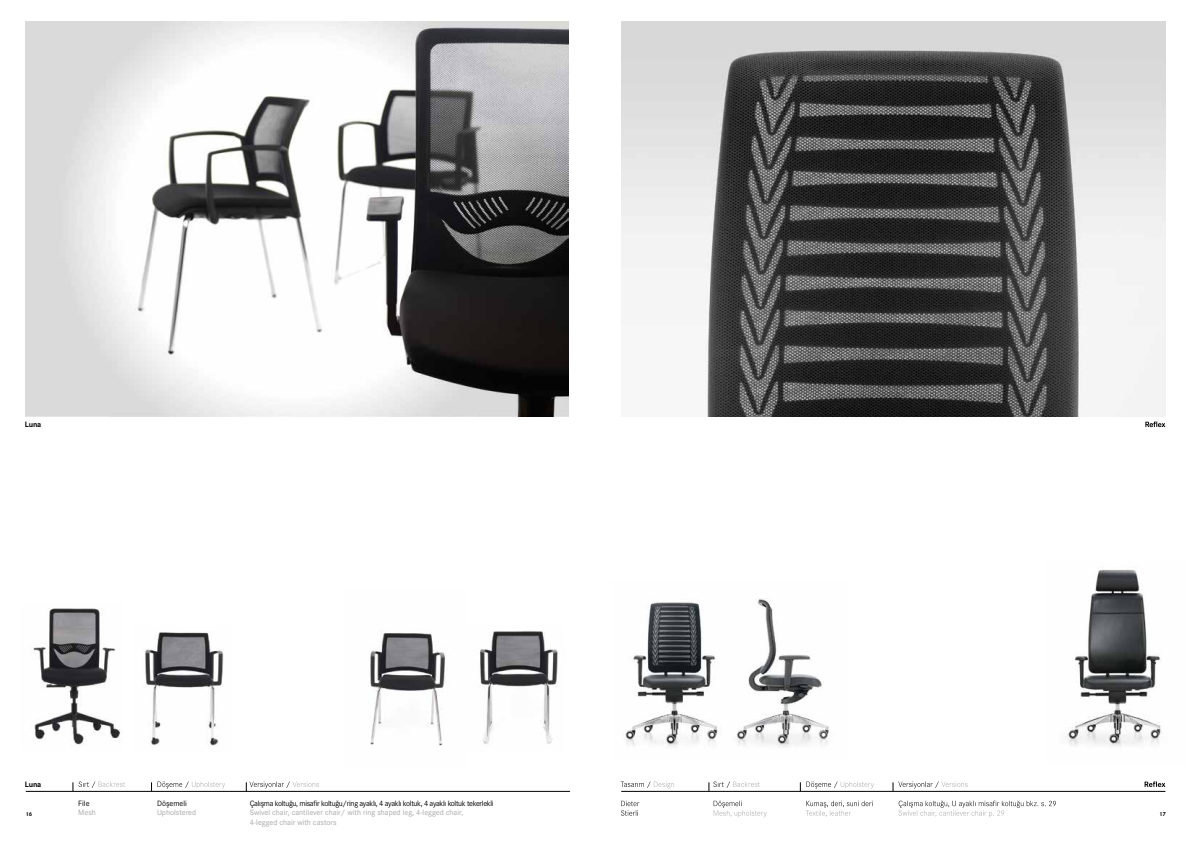
<style>
.page{position:relative;width:1191px;height:842px;background:#fff}
.page>*{position:absolute;margin:0;border:0;box-sizing:border-box;transform-origin:0 0}
.t1{font:8px/9.6px "Corporate S";color:#a8a8a7}
.t2{font:8px "Corporate S";letter-spacing:-.04em;color:#000}
.t3{font:700 8px "Corporate S";letter-spacing:-.02em;color:#000}
.t4{font:8px "Corporate S";color:#000}
.t5{font:700 6px "Corporate S";color:#000}
</style>
<div class="page">
<hr style="left:26px;top:791px;width:544px;height:1px;background:#000">
<svg style="left:151px;top:781px;width:74px;height:10px"></svg>
<svg style="left:246px;top:781px;width:73px;height:10px"></svg>
<img style="left:480px;top:631px;width:78px;height:113px">
<img style="left:370px;top:633px;width:75px;height:113px">
<img style="left:144px;top:632px;width:80px;height:114px">
<img style="left:33px;top:608px;width:87px;height:137px">
<svg style="left:73px;top:781px;width:52px;height:10px"></svg>
<img style="left:26px;top:21px;width:542px;height:395px">
<img style="left:621px;top:21px;width:544px;height:396px">
<img style="left:625px;top:599px;width:204px;height:149px">
<img style="left:1065px;top:569px;width:96px;height:177px">
<svg style="left:1145px;top:421px;width:20px;height:6px"></svg>
<svg style="left:621px;top:801px;width:18px;height:15px"></svg>
<svg style="left:621px;top:781px;width:53px;height:7px"></svg>
<svg style="left:713px;top:801px;width:53px;height:16px"></svg>
<svg style="left:806px;top:801px;width:66px;height:16px"></svg>
<svg style="left:898px;top:800px;width:158px;height:17px"></svg>
<svg style="left:1144px;top:781px;width:21px;height:6px"></svg>
<svg style="left:708px;top:781px;width:52px;height:10px"></svg>
<svg style="left:800px;top:781px;width:74px;height:10px"></svg>
<svg style="left:892px;top:781px;width:75px;height:10px"></svg>
<hr style="left:621px;top:791px;width:544px;height:1px;background:#000">
<p class="t3" style="left:25px;top:420px;width:18px">Luna</p>
<p class="t3" style="left:25px;top:780px;width:18px">Luna</p>
<p class="t5" style="left:26px;top:810px;width:8px">16</p>
<p class="t2" style="left:78px;top:798px;width:13px">File</p>
<p class="t1" style="left:78px;top:808px;width:19px">Mesh</p>
<p class="t4" style="left:157px;top:798px;width:31px">Döşemeli</p>
<p class="t1" style="left:157px;top:808px;width:41px">Upholstered</p>
<p class="t2" style="left:250px;top:798px;width:245px">Çalışma koltuğu, misafir koltuğu/ring ayaklı, 4 ayaklı koltuk, 4 ayaklı koltuk tekerlekli</p>
<p class="t1" style="left:250px;top:808px;width:215px">Swivel chair, cantilever chair/ with ring shaped leg, 4-legged chair,<br>4-legged chair with castors</p>
<p class="t5" style="left:1159px;top:810px;width:8px">17</p>
</div>
